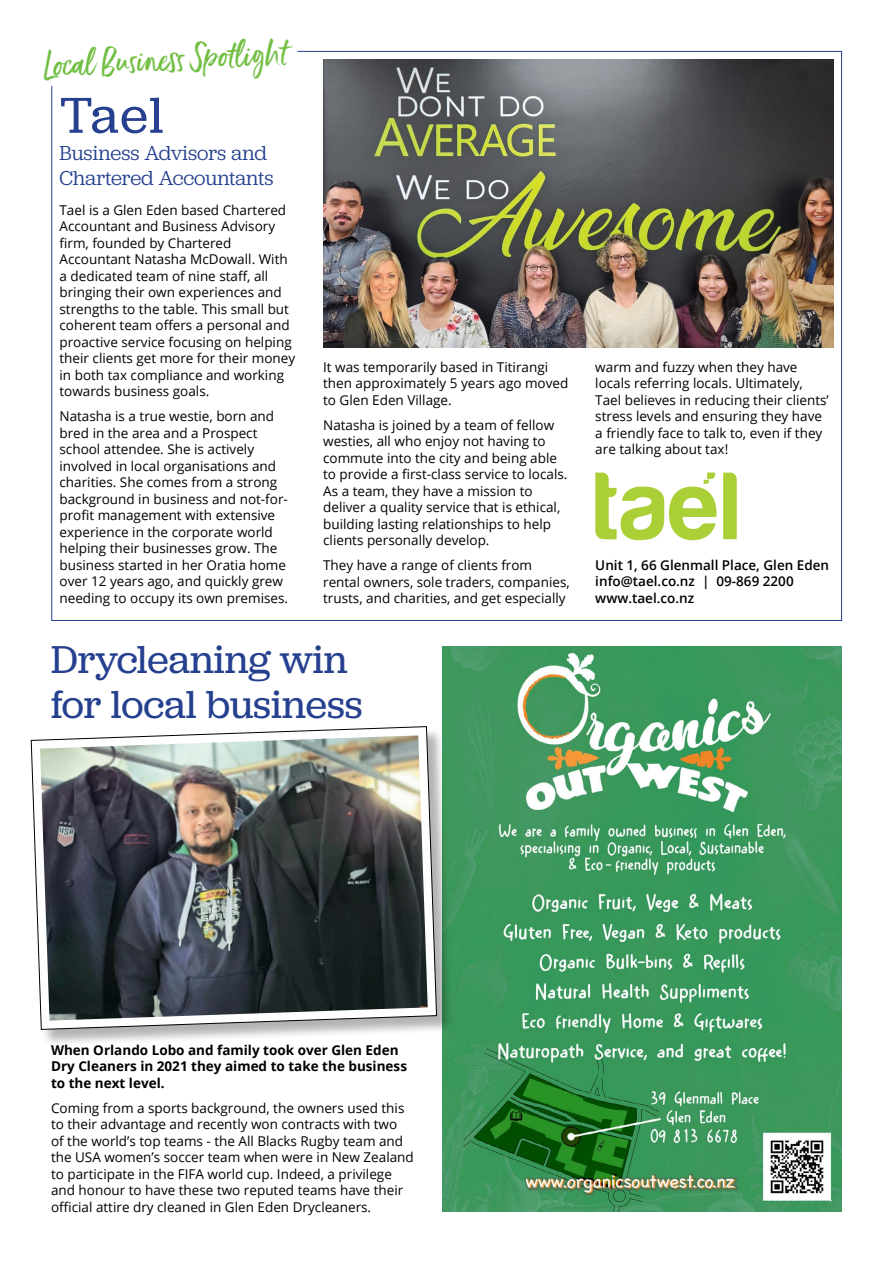
<style>
.page{position:relative;width:893px;height:1263px;background:#fff}
.page>*{position:absolute;margin:0;border:0;box-sizing:border-box;transform-origin:0 0}
.t1{font:52.5px "Jubilat";color:#25408f}
.t2{font:40.5px/45px "Jubilat";color:#25408f}
.t3{font:33px "Ernestand Emily";color:#72bf44}
.t4{font:21px/25.2px "Jubilat";color:#25408f}
.t5{font:13.5px/16.5px "Open Sans";color:#000}
.t6{font:700 13.5px/16.5px "Open Sans";color:#000}
.t7{font:600 13.5px/16.5px "Open Sans";color:#000}
</style>
<div class="page">
<img style="left:323px;top:60px;width:510px;height:287px">
<img style="left:442px;top:646px;width:400px;height:566px">
<svg style="left:595px;top:473px;width:142px;height:67px"></svg>
<div style="left:32px;top:727px;width:422px;height:320px;background:#000;opacity:.3"></div>
<svg style="left:30px;top:726px;width:407px;height:304px"></svg>
<img style="left:40px;top:735px;width:388px;height:285px">
<h3 class="t3" style="left:42px;top:45px;width:247px;rotate:-3deg">Local Business Spotlight</h3>
<h1 class="t1" style="left:60px;top:82px;width:106px">Tael</h1>
<h3 class="t4" style="left:60px;top:140px;width:215px">Business Advisors and<br>Chartered Accountants</h3>
<p class="t5" style="left:60px;top:201px;width:237px">Tael is a Glen Eden based Chartered Accountant and Business Advisory firm, founded by Chartered Accountant Natasha McDowall. With a dedicated team of nine staff, all bringing their own experiences and strengths to the table. This small but coherent team offers a personal and proactive service focusing on helping their clients get more for their money in both tax compliance and working towards business goals.</p>
<p class="t5" style="left:60px;top:408px;width:230px">Natasha is a true westie, born and bred in the area and a Prospect school attendee. She is actively involved in local organisations and charities. She comes from a strong background in business and not-for&shy;profit management with extensive experience in the corporate world helping their businesses grow. The business started in her Oratia home over 12 years ago, and quickly grew needing to occupy its own premises.</p>
<p class="t5" style="left:323px;top:358px;width:247px">It was temporarily based in Titirangi then approximately 5 years ago moved to Glen Eden Village.</p>
<p class="t5" style="left:323px;top:416px;width:246px">Natasha is joined by a team of fellow westies, all who enjoy not having to commute into the city and being able to provide a first-class service to locals.<br>As a team, they have a mission to deliver a quality service that is ethical, building lasting relationships to help clients personally develop.</p>
<p class="t5" style="left:323px;top:557px;width:248px">They have a range of clients from rental owners, sole traders, companies, trusts, and charities, and get especially</p>
<h2 class="t2" style="left:51px;top:635px;width:313px">Drycleaning win for local business</h2>
<p class="t5" style="left:595px;top:358px;width:235px">warm and fuzzy when they have locals referring locals. Ultimately, Tael believes in reducing their clients’ stress levels and ensuring they have a friendly face to talk to, even if they are talking about tax!</p>
<p class="t7" style="left:595px;top:556px;width:235px">Unit 1, 66 Glenmall Place, Glen Eden info@tael.co.nz | 09-869 2200 www.tael.co.nz</p>
<p class="t6" style="left:51px;top:1041px;width:357px">When Orlando Lobo and family took over Glen Eden<br>Dry Cleaners in 2021 they aimed to take the business to the next level.</p>
<p class="t5" style="left:51px;top:1099px;width:364px">Coming from a sports background, the owners used this to their advantage and recently won contracts with two<br>of the world’s top teams - the All Blacks Rugby team and the USA women’s soccer team when were in New Zealand to participate in the FIFA world cup. Indeed, a privilege and honour to have these two reputed teams have their official attire dry cleaned in Glen Eden Drycleaners.</p>
</div>
